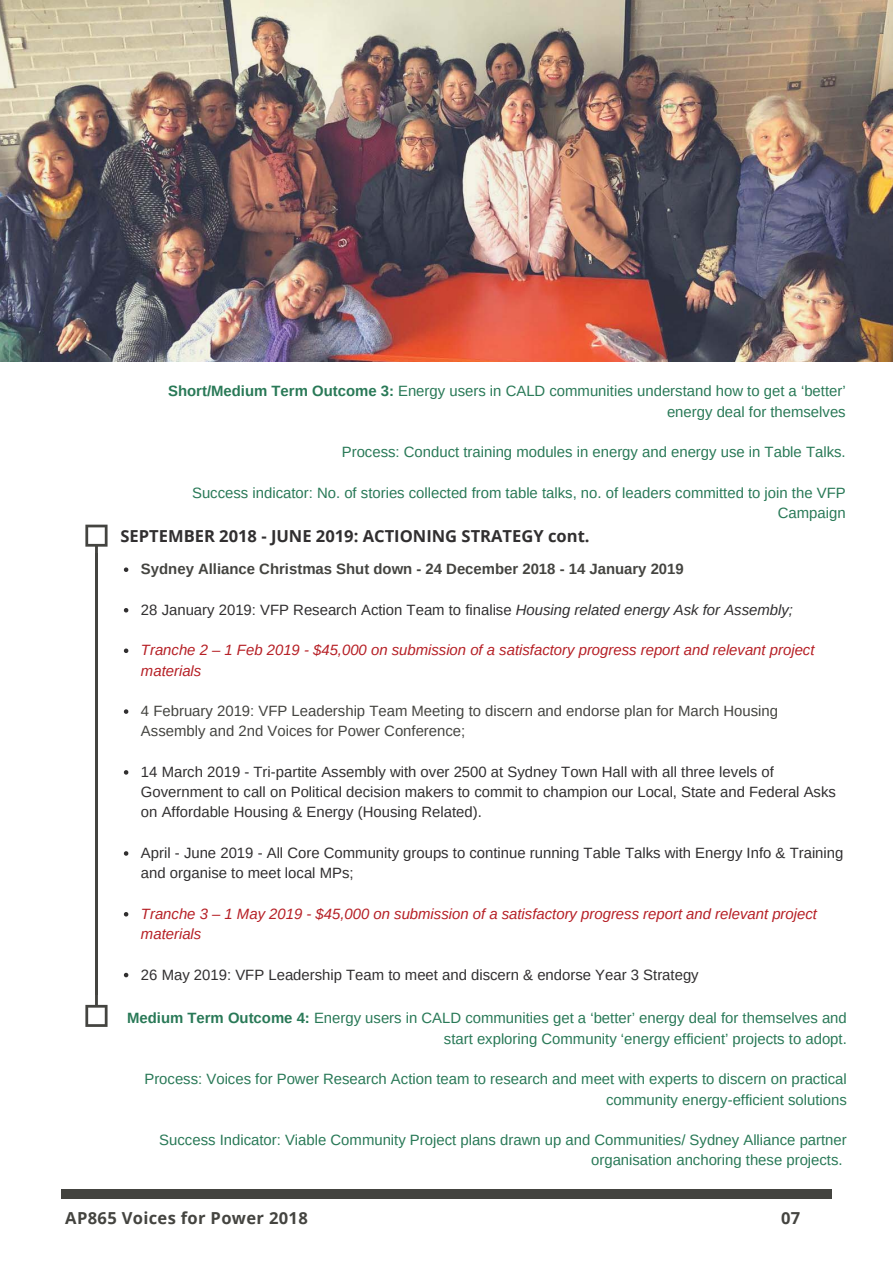
<style>
.page{position:relative;width:893px;height:1263px;background:#fff}
.page>*{position:absolute;margin:0;border:0;box-sizing:border-box;transform-origin:0 0}
.t1{font:700 16.5px "Open Sans";color:#312f30}
.t2{font:700 16.5px "Open Sans";letter-spacing:.02em;color:#444440}
.t3{font:14.85px/20.2px "Arimo";color:#297957;text-align:right}
.t4{font:14.85px/20.2px "Arimo";color:#312f30}
.t5{font:italic 14.85px/20.2px "Arimo";color:#b61f25}
.t6{font:14.85px/20.2px "Arimo";color:#444440}
.t7{font:700 14.85px "Arimo";color:#444440}
.s1{font-weight:700}
.s2{font-style:italic}
</style>
<div class="page">
<img style="left:0;top:0;width:893px;height:361px">
<hr style="left:95px;top:554px;width:3px;height:441px;background:#444440">
<svg style="left:85px;top:525px;width:23px;height:29px"></svg>
<svg style="left:85px;top:995px;width:23px;height:32px"></svg>
<svg style="left:124px;top:567px;width:4px;height:5px"></svg>
<svg style="left:124px;top:608px;width:4px;height:5px"></svg>
<svg style="left:124px;top:649px;width:4px;height:4px"></svg>
<svg style="left:124px;top:709px;width:4px;height:5px"></svg>
<svg style="left:124px;top:770px;width:4px;height:5px"></svg>
<svg style="left:124px;top:851px;width:4px;height:5px"></svg>
<svg style="left:124px;top:912px;width:4px;height:5px"></svg>
<svg style="left:124px;top:973px;width:4px;height:4px"></svg>
<div style="left:61px;top:1189px;width:771px;height:9px;background:#444440"></div>
<p class="t3" style="left:168px;top:381px;width:679px"><span class="s1">Short/Medium Term Outcome 3:</span> Energy users in CALD communities understand how to get a ‘better’ energy deal for themselves</p>
<p class="t3" style="left:342px;top:442px;width:505px">Process: Conduct training modules in energy and energy use in Table Talks.</p>
<p class="t3" style="left:192px;top:482px;width:655px">Success indicator: No. of stories collected from table talks, no. of leaders committed to join the VFP<br>Campaign</p>
<p class="t1" style="left:120px;top:524px;width:470px">SEPTEMBER 2018 - JUNE 2019: ACTIONING STRATEGY cont.</p>
<p class="t7" style="left:141px;top:561px;width:544px">Sydney Alliance Christmas Shut down - 24 December 2018 - 14 January 2019</p>
<p class="t4" style="left:141px;top:599px;width:653px">28 January 2019: VFP Research Action Team to finalise <span class="s2">Housing related energy Ask for Assembly;</span></p>
<p class="t5" style="left:141px;top:640px;width:675px">Tranche 2 – 1 Feb 2019 - $45,000 on submission of a satisfactory progress report and relevant project materials</p>
<p class="t6" style="left:141px;top:701px;width:639px">4 February 2019: VFP Leadership Team Meeting to discern and endorse plan for March Housing<br>Assembly and 2nd Voices for Power Conference;</p>
<p class="t4" style="left:141px;top:762px;width:696px">14 March 2019 - Tri-partite Assembly with over 2500 at Sydney Town Hall with all three levels of<br>Government to call on Political decision makers to commit to champion our Local, State and Federal Asks on Affordable Housing &amp; Energy (Housing Related).</p>
<p class="t4" style="left:141px;top:843px;width:704px">April - June 2019 - All Core Community groups to continue running Table Talks with Energy Info &amp; Training and organise to meet local MPs;</p>
<p class="t5" style="left:141px;top:903px;width:677px">Tranche 3 – 1 May 2019 - $45,000 on submission of a satisfactory progress report and relevant project materials</p>
<p class="t4" style="left:141px;top:964px;width:559px">26 May 2019: VFP Leadership Team to meet and discern &amp; endorse Year 3 Strategy</p>
<p class="t3" style="left:127px;top:1008px;width:721px"><span class="s1">Medium Term Outcome 4:</span> Energy users in CALD communities get a ‘better’ energy deal for themselves and start exploring Community ‘energy efficient’ projects to adopt.</p>
<p class="t3" style="left:144px;top:1069px;width:704px">Process: Voices for Power Research Action team to research and meet with experts to discern on practical community energy-efficient solutions</p>
<p class="t3" style="left:159px;top:1130px;width:689px">Success Indicator: Viable Community Project plans drawn up and Communities/ Sydney Alliance partner organisation anchoring these projects.</p>
<p class="t2" style="left:65px;top:1206px;width:244px">AP865 Voices for Power 2018</p>
<p class="t2" style="left:781px;top:1206px;width:21px">07</p>
</div>
